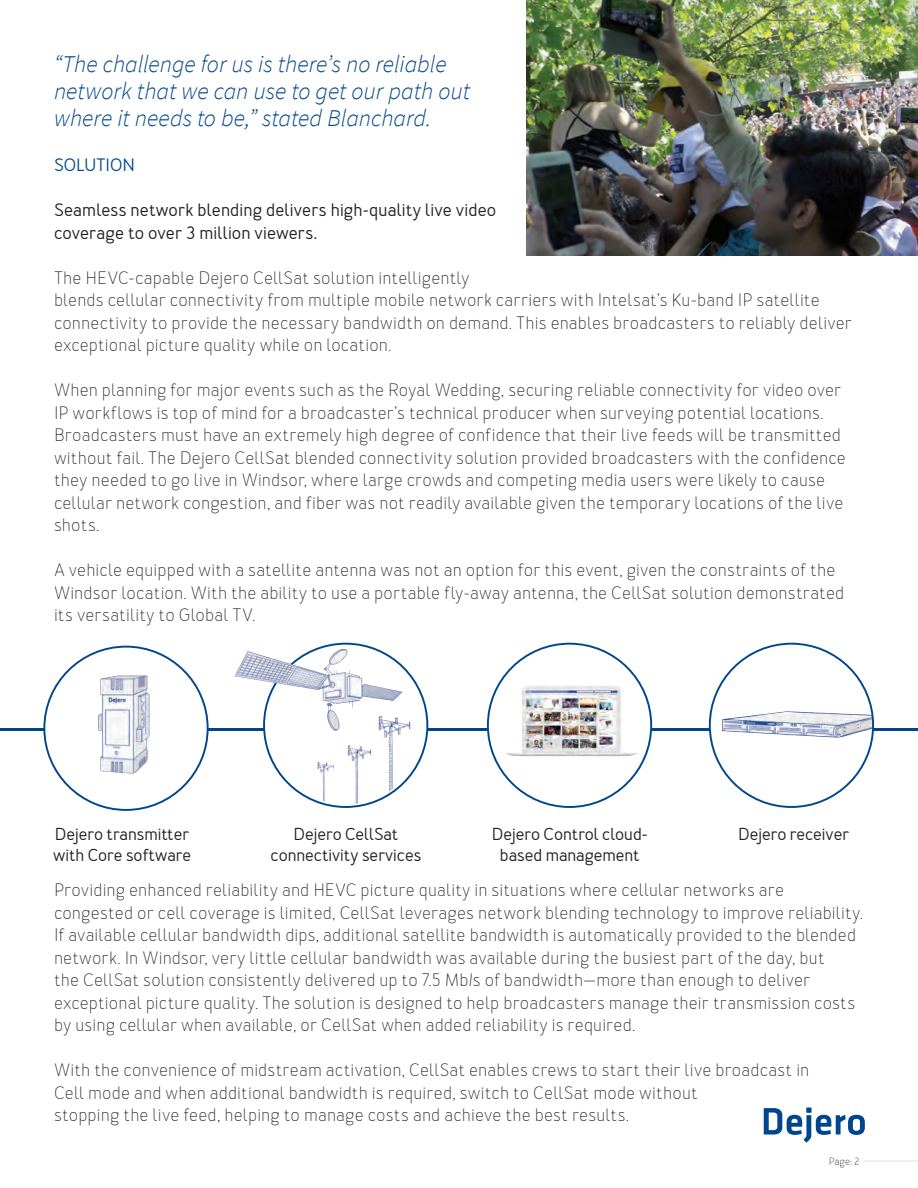
<style>
.page{position:relative;width:918px;height:1188px;background:#fff}
.page>*{position:absolute;margin:0;border:0;box-sizing:border-box;transform-origin:0 0}
.t1{font:italic 300 24px/27px "Source Sans Pro";letter-spacing:-.005em;color:#01468c}
.t2{font:300 18px/22.5px "Merlo";letter-spacing:.01em;color:#231f20}
.t3{font:500 18px/22.5px "Merlo";letter-spacing:.01em;color:#231f20}
.t4{font:500 18px "Merlo";letter-spacing:.005em;color:#01468c}
.t5{font:500 17.4px/20.9px "Merlo";color:#231f20;text-align:center}
.t6{font:300 10.5px "Merlo";color:#231f20}
</style>
<div class="page">
<hr style="left:0;top:728px;width:918px;height:2px;background:#01468c">
<img style="left:488px;top:676px;width:163px;height:126px">
<img style="left:710px;top:644px;width:163px;height:163px;border-radius:82px">
<div style="left:264px;top:644px;width:163px;height:163px;background:#fff;border-radius:50%"></div>
<img style="left:297px;top:762px;width:41px;height:44px">
<img style="left:233px;top:643px;width:169px;height:91px">
<img style="left:318px;top:761px;width:20px;height:43px">
<img style="left:338px;top:710px;width:81px;height:97px">
<img style="left:44px;top:650px;width:159px;height:159px">
<svg style="left:764px;top:1108px;width:101px;height:35px"></svg>
<hr style="left:865px;top:1160px;width:53px;height:2px;background:#ececee">
<img style="left:526px;top:0;width:392px;height:255px">
<h1 class="t1" style="left:54px;top:50px;width:417px">“The challenge for us is there’s no reliable network that we can use to get our path out where it needs to be,” stated Blanchard.</h1>
<p class="t4" style="left:54px;top:154px;width:83px">SOLUTION</p>
<p class="t3" style="left:54px;top:199px;width:444px">Seamless network blending delivers high-quality live video coverage to over 3 million viewers.</p>
<p class="t2" style="left:54px;top:267px;width:800px">The HEVC-capable Dejero CellSat solution intelligently<br>blends cellular connectivity from multiple mobile network carriers with Intelsat’s Ku-band IP satellite connectivity to provide the necessary bandwidth on demand. This enables broadcasters to reliably deliver exceptional picture quality while on location.</p>
<p class="t2" style="left:54px;top:379px;width:793px">When planning for major events such as the Royal Wedding, securing reliable connectivity for video over IP workflows is top of mind for a broadcaster’s technical producer when surveying potential locations.<br>Broadcasters must have an extremely high degree of confidence that their live feeds will be transmitted without fail. The Dejero CellSat blended connectivity solution provided broadcasters with the confidence they needed to go live in Windsor, where large crowds and competing media users were likely to cause cellular network congestion, and fiber was not readily available given the temporary locations of the live shots.</p>
<p class="t2" style="left:54px;top:559px;width:792px">A vehicle equipped with a satellite antenna was not an option for this event, given the constraints of the<br>Windsor location. With the ability to use a portable fly-away antenna, the CellSat solution demonstrated its versatility to Global TV.</p>
<p class="t5" style="left:53px;top:824px;width:139px;text-align:left">Dejero transmitter with Core software</p>
<p class="t5" style="left:271px;top:824px;width:152px">Dejero CellSat connectivity services</p>
<p class="t5" style="left:492px;top:824px;width:157px">Dejero Control cloud&shy;based management</p>
<p class="t5" style="left:738px;top:824px;width:113px">Dejero receiver</p>
<p class="t2" style="left:54px;top:879px;width:811px">Providing enhanced reliability and HEVC picture quality in situations where cellular networks are congested or cell coverage is limited, CellSat leverages network blending technology to improve reliability.<br>If available cellular bandwidth dips, additional satellite bandwidth is automatically provided to the blended network. In Windsor, very little cellular bandwidth was available during the busiest part of the day, but<br>the CellSat solution consistently delivered up to 7.5 Mb/s of bandwidth—more than enough to deliver exceptional picture quality. The solution is designed to help broadcasters manage their transmission costs by using cellular when available, or CellSat when added reliability is required.</p>
<p class="t2" style="left:54px;top:1059px;width:757px">With the convenience of midstream activation, CellSat enables crews to start their live broadcast in<br>Cell mode and when additional bandwidth is required, switch to CellSat mode without<br>stopping the live feed, helping to manage costs and achieve the best results.</p>
<p class="t6" style="left:829px;top:1155px;width:32px">Page: 2</p>
</div>
